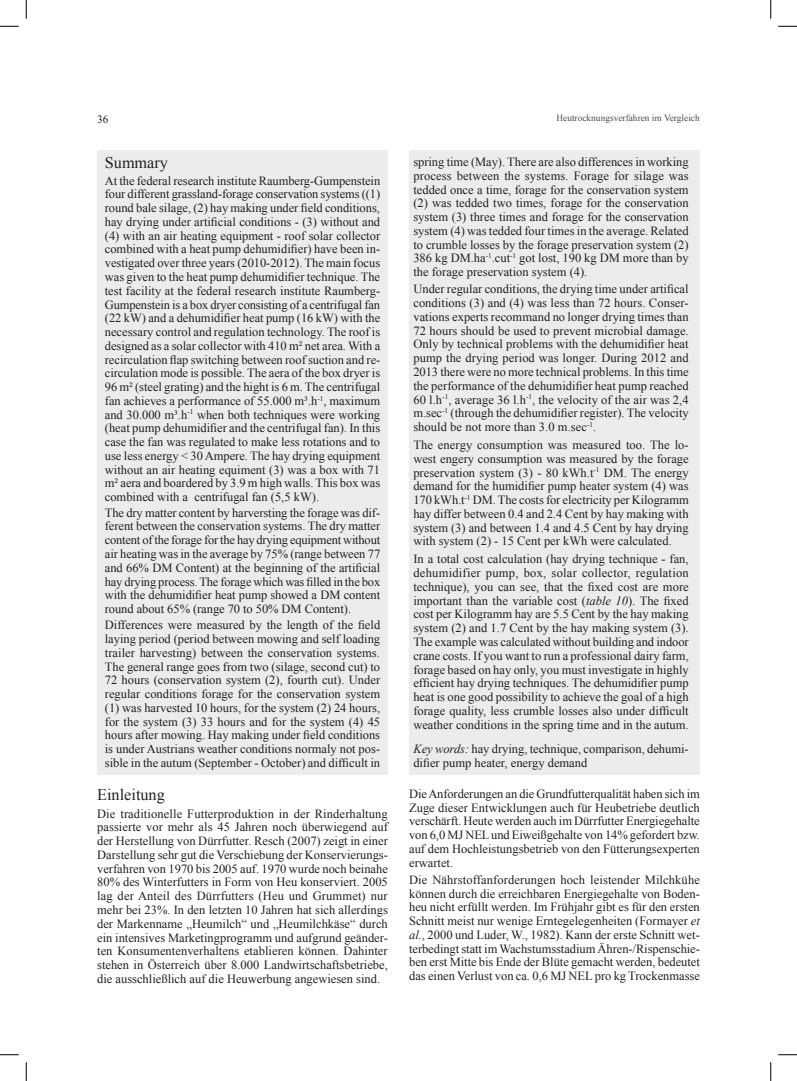
<style>
.page{position:relative;width:797px;height:1081px;background:#fff}
.page>*{position:absolute;margin:0;border:0;box-sizing:border-box;transform-origin:0 0}
.t1{font:16.25px "Times New Roman";color:#231f20}
.t2{font:12.5px/13.8px "Times New Roman";color:#231f20;text-align:justify}
.t3{font:11.25px "Times New Roman";color:#231f20}
.t4{font:9.38px "Times New Roman";color:#4b4c4d}
.s1{font-style:italic}
</style>
<div class="page">
<div style="left:409px;top:150px;width:290px;height:624px;background:#ececee"></div>
<div style="left:97px;top:150px;width:291px;height:624px;background:#ececee"></div>
<svg style="left:0;top:25px;width:19px;height:2px"></svg>
<svg style="left:778px;top:25px;width:19px;height:2px"></svg>
<svg style="left:0;top:1054px;width:19px;height:1px"></svg>
<svg style="left:778px;top:1054px;width:19px;height:1px"></svg>
<svg style="left:25px;top:0;width:2px;height:19px"></svg>
<svg style="left:25px;top:1062px;width:2px;height:18px"></svg>
<svg style="left:770px;top:0;width:1px;height:19px"></svg>
<svg style="left:770px;top:1062px;width:1px;height:18px"></svg>
<p class="t3" style="left:97px;top:111px;width:13px">36</p>
<p class="t4" style="left:556px;top:112px;width:145px">Heutrocknungsverfahren im Vergleich</p>
<h1 class="t1" style="left:105px;top:152px;width:65px">Summary</h1>
<p class="t2" style="left:105px;top:173px;width:277px">At the federal research institute Raumberg-Gumpenstein four different grassland-forage conservation systems ((1) round bale silage, (2) hay making under field conditions, hay drying under artificial conditions - (3) without and (4) with an air heating equipment - roof solar collector combined with a heat pump dehumidifier) have been in&shy;vestigated over three years (2010-2012). The main focus was given to the heat pump dehumidifier technique. The test facility at the federal research institute Raumberg-Gumpenstein is a box dryer consisting of a centrifugal fan (22 kW) and a dehumidifier heat pump (16 kW) with the necessary control and regulation technology. The roof is designed as a solar collector with 410 m² net area. With a recirculation flap switching between roof suction and re&shy;circulation mode is possible. The aera of the box dryer is 96 m² (steel grating) and the hight is 6 m. The centrifugal fan achieves a performance of 55.000 m³.h<sup>-1</sup>, maximum and 30.000 m³.h<sup>-1</sup> when both techniques were working (heat pump dehumidifier and the centrifugal fan). In this case the fan was regulated to make less rotations and to use less energy &lt; 30 Ampere. The hay drying equipment without an air heating equiment (3) was a box with 71 m² aera and boardered by 3.9 m high walls. This box was combined with a centrifugal fan (5,5 kW).</p>
<p class="t2" style="left:105px;top:505px;width:277px">The dry matter content by harversting the forage was dif&shy;ferent between the conservation systems. The dry matter content of the forage for the hay drying equipment without air heating was in the average by 75% (range between 77 and 66% DM Content) at the beginning of the artificial hay drying process. The forage which was filled in the box with the dehumidifier heat pump showed a DM content round about 65% (range 70 to 50% DM Content).</p>
<p class="t2" style="left:105px;top:617px;width:277px">Differences were measured by the length of the field laying period (period between mowing and self loading trailer harvesting) between the conservation systems.<br>The general range goes from two (silage, second cut) to 72 hours (conservation system (2), fourth cut). Under regular conditions forage for the conservation system (1) was harvested 10 hours, for the system (2) 24 hours, for the system (3) 33 hours and for the system (4) 45 hours after mowing. Hay making under field conditions is under Austrians weather conditions normaly not pos&shy;sible in the autum (September - October) and difficult in</p>
<p class="t2" style="left:413px;top:155px;width:277px">spring time (May). There are also differences in working process between the systems. Forage for silage was tedded once a time, forage for the conservation system (2) was tedded two times, forage for the conservation system (3) three times and forage for the conservation system (4) was tedded four times in the average. Related to crumble losses by the forage preservation system (2)<br>386 kg DM.ha<sup>-1</sup>.cut<sup>-1</sup> got lost, 190 kg DM more than by the forage preservation system (4).</p>
<p class="t2" style="left:413px;top:282px;width:277px">Under regular conditions, the drying time under artifical conditions (3) and (4) was less than 72 hours. Conser&shy;vations experts recommand no longer drying times than 72 hours should be used to prevent microbial damage.<br>Only by technical problems with the dehumidifier heat pump the drying period was longer. During 2012 and 2013 there were no more technical problems. In this time the performance of the dehumidifier heat pump reached 60 l.h<sup>-1</sup>, average 36 l.h<sup>-1</sup>, the velocity of the air was 2,4 m.sec<sup>-1</sup> (through the dehumidifier register). The velocity should be not more than 3.0 m.sec<sup>-1</sup>.</p>
<p class="t2" style="left:413px;top:437px;width:277px">The energy consumption was measured too. The lo&shy;west engery consumption was measured by the forage preservation system (3) - 80 kWh.t<sup>-1</sup> DM. The energy demand for the humidifier pump heater system (4) was 170 kWh.t<sup>-1</sup> DM. The costs for electricity per Kilogramm hay differ between 0.4 and 2.4 Cent by hay making with system (3) and between 1.4 and 4.5 Cent by hay drying with system (2) - 15 Cent per kWh were calculated.</p>
<p class="t2" style="left:413px;top:552px;width:277px">In a total cost calculation (hay drying technique - fan, dehumidifier pump, box, solar collector, regulation technique), you can see, that the fixed cost are more important than the variable cost (<span class="s1">table 10</span>). The fixed cost per Kilogramm hay are 5.5 Cent by the hay making system (2) and 1.7 Cent by the hay making system (3).<br>The example was calculated without building and indoor crane costs. If you want to run a professional dairy farm, forage based on hay only, you must investigate in highly efficient hay drying techniques. The dehumidifier pump heat is one good possibility to achieve the goal of a high forage quality, less crumble losses also under difficult weather conditions in the spring time and in the autum.</p>
<p class="t2" style="left:413px;top:741px;width:277px"><span class="s1">Key words:</span> hay drying, technique, comparison, dehumi&shy;difier pump heater, energy demand</p>
<h1 class="t1" style="left:97px;top:783px;width:69px">Einleitung</h1>
<p class="t2" style="left:97px;top:806px;width:292px">Die traditionelle Futterproduktion in der Rinderhaltung passierte vor mehr als 45 Jahren noch überwiegend auf der Herstellung von Dürrfutter. Resch (2007) zeigt in einer Darstellung sehr gut die Verschiebung der Konservierungs&shy;verfahren von 1970 bis 2005 auf. 1970 wurde noch beinahe 80% des Winterfutters in Form von Heu konserviert. 2005 lag der Anteil des Dürrfutters (Heu und Grummet) nur mehr bei 23%. In den letzten 10 Jahren hat sich allerdings der Markenname „Heumilch“ und „Heumilchkäse“ durch ein intensives Marketingprogramm und aufgrund geänder&shy;ten Konsumentenverhaltens etablieren können. Dahinter stehen in Österreich über 8.000 Landwirtschaftsbetriebe, die ausschließlich auf die Heuwerbung angewiesen sind.</p>
<p class="t2" style="left:409px;top:786px;width:292px">Die Anforderungen an die Grundfutterqualität haben sich im Zuge dieser Entwicklungen auch für Heubetriebe deutlich verschärft. Heute werden auch im Dürrfutter Energiegehalte von 6,0 MJ NEL und Eiweißgehalte von 14% gefordert bzw. auf dem Hochleistungsbetrieb von den Fütterungsexperten erwartet.</p>
<p class="t2" style="left:409px;top:872px;width:292px">Die Nährstoffanforderungen hoch leistender Milchkühe können durch die erreichbaren Energiegehalte von Boden&shy;heu nicht erfüllt werden. Im Frühjahr gibt es für den ersten Schnitt meist nur wenige Erntegelegenheiten (Formayer <span class="s1">et al.</span>, 2000 und Luder, W., 1982). Kann der erste Schnitt wet&shy;terbedingt statt im Wachstumsstadium Ähren-/Rispenschie&shy;ben erst Mitte bis Ende der Blüte gemacht werden, bedeutet das einen Verlust von ca. 0,6 MJ NEL pro kg Trockenmasse</p>
</div>
